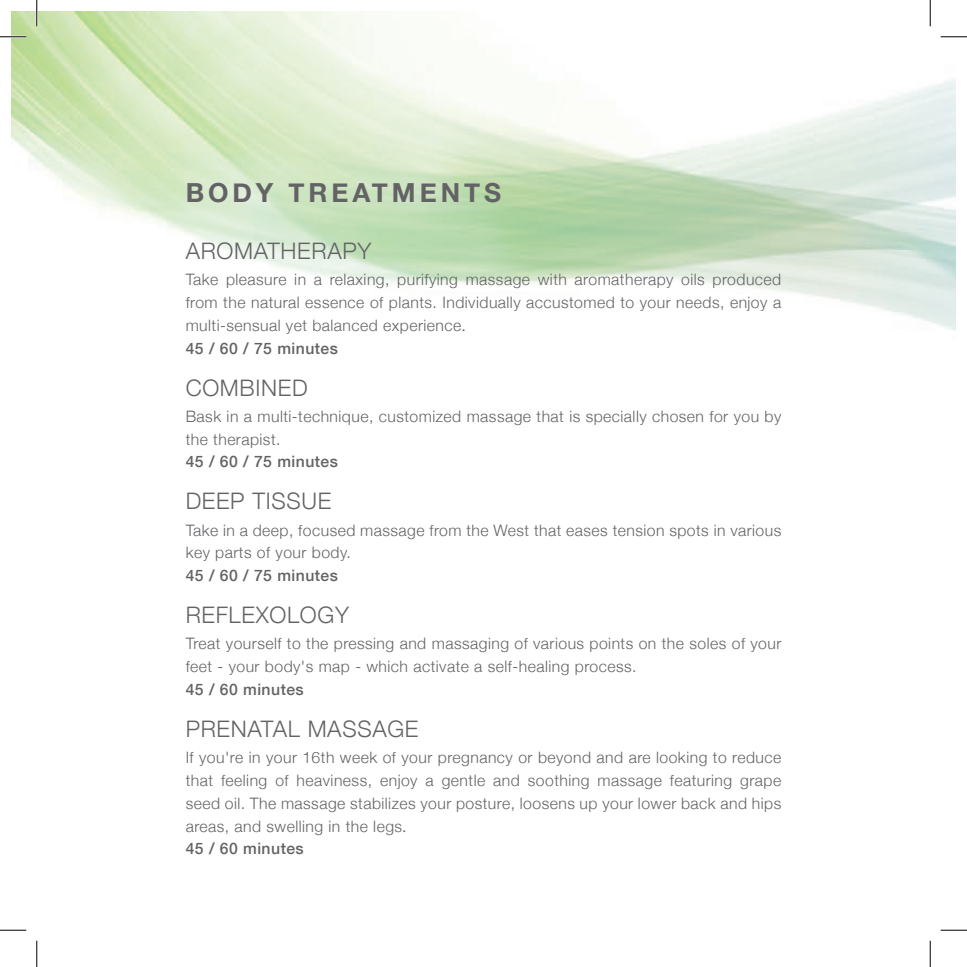
<style>
.page{position:relative;width:967px;height:967px;background:#fff}
.page>*{position:absolute;margin:0;border:0;box-sizing:border-box;transform-origin:0 0}
.t1{font:700 26.25px "Helvetica Neue";letter-spacing:.15em;color:#636366}
.t2{font:300 22.75px "Helvetica Neue";letter-spacing:.03em;color:#636366}
.t3{font:300 15.75px/22.8px "Helvetica Neue";letter-spacing:.03em;color:#636366}
.t4{font:500 15.75px "Helvetica Neue";letter-spacing:.03em;color:#636366}
.s1{font-family:"Adobe Hebrew";font-weight:400}
.s2{font-weight:500}
</style>
<div class="page">
<svg style="left:0;top:36px;width:26px;height:1px"></svg>
<svg style="left:940px;top:36px;width:26px;height:1px"></svg>
<svg style="left:0;top:929px;width:26px;height:1px"></svg>
<svg style="left:940px;top:929px;width:26px;height:1px"></svg>
<svg style="left:36px;top:0;width:1px;height:26px"></svg>
<svg style="left:36px;top:940px;width:1px;height:26px"></svg>
<svg style="left:929px;top:0;width:1px;height:26px"></svg>
<svg style="left:929px;top:940px;width:1px;height:26px"></svg>
<h1 class="t1" style="left:186px;top:172px;width:317px">BODY TREATMENTS</h1>
<h2 class="t2" style="left:186px;top:232px;width:187px">AROMATHERAPY</h2>
<p class="t3" style="left:186px;top:267px;width:597px">Take pleasure in a relaxing, purifying massage with aromatherapy oils produced from the natural essence of plants. Individually accustomed to your needs, enjoy a multi-sensual yet balanced experience<span class="s1">.<br></span><span class="s2">45 / 60 / 75 minutes</span></p>
<h2 class="t2" style="left:186px;top:369px;width:123px">COMBINED</h2>
<p class="t3" style="left:186px;top:404px;width:597px">Bask in a multi-technique, customized massage that is specially chosen for you by the therapist.</p>
<p class="t4" style="left:186px;top:449px;width:154px">45 / 60 / 75 minutes</p>
<h2 class="t2" style="left:186px;top:483px;width:147px">DEEP TISSUE</h2>
<p class="t3" style="left:186px;top:517px;width:597px">Take in a deep, focused massage from the West that eases tension spots in various key parts of your body.</p>
<p class="t4" style="left:186px;top:563px;width:154px">45 / 60 / 75 minutes</p>
<h2 class="t2" style="left:186px;top:596px;width:165px">REFLEXOLOGY</h2>
<p class="t3" style="left:186px;top:631px;width:597px">Treat yourself to the pressing and massaging of various points on the soles of your feet - your body's map - which activate a self-healing process.</p>
<p class="t4" style="left:186px;top:676px;width:120px">45 / 60 minutes</p>
<h2 class="t2" style="left:186px;top:710px;width:234px">PRENATAL MASSAGE</h2>
<p class="t3" style="left:186px;top:745px;width:597px">If you're in your 16th week of your pregnancy or beyond and are looking to reduce that feeling of heaviness, enjoy a gentle and soothing massage featuring grape seed oil. The massage stabilizes your posture, loosens up your lower back and hips areas, and swelling in the legs<span class="s1">.<br></span><span class="s2">45 / 60 minutes</span></p>
</div>
